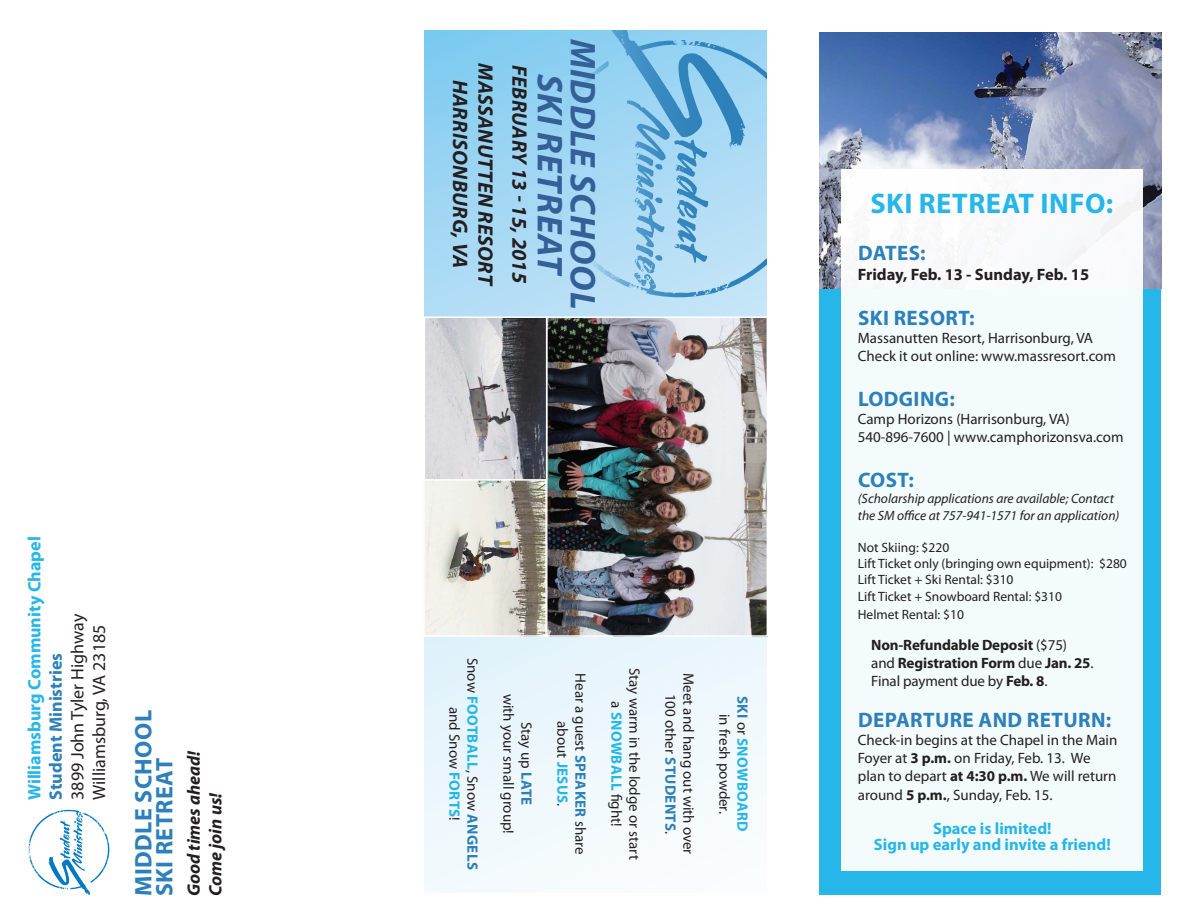
<style>
.page{position:relative;width:1188px;height:918px;background:#fff}
.page>*{position:absolute;margin:0;border:0;box-sizing:border-box;transform-origin:0 0}
.t1{font:italic 700 36px "Myriad Pro";letter-spacing:.02em;color:#346097}
.t2{font:700 28.5px "Myriad Pro";letter-spacing:.02em;color:#26b6ea}
.t3{font:700 24px "Myriad Pro";letter-spacing:.02em;color:#2d80ba}
.t4{font:italic 700 21px/25.2px "Myriad Pro";letter-spacing:.015em;color:#231f20;text-align:center}
.t5{font:700 21px "Myriad Pro";letter-spacing:.02em;color:#2d80ba}
.t6{font:700 18px/21.6px "Myriad Pro";color:#26b6ea}
.t7{font:18px "Myriad Pro";color:#231f20}
.t8{font:italic 700 18px "Myriad Pro";color:#231f20}
.t9{font:700 16.5px "Myriad Pro";color:#26b6ea}
.t10{font:700 16.5px "Myriad Pro";color:#231f20}
.t11{font:15px/18px "Myriad Pro";color:#231f20}
.t12{font:700 15px/18px "Myriad Pro";letter-spacing:-.01em;color:#231f20}
.t13{font:700 15px "Myriad Pro";letter-spacing:.02em;color:#26b6ea}
.t14{font:13.5px "Myriad Pro";color:#231f20}
.t15{font:italic 13.5px/16.2px "Myriad Pro";color:#231f20}
.s1{color:#2d80ba}
.s2{font-weight:700;color:#26b6ea}
.s3{font-weight:700;color:#2d80ba}
.s4{font-weight:400;color:#231f20}
.s5{font-weight:400}
.s6{font-weight:700}
</style>
<div class="page">
<svg style="left:425px;top:31px;width:342px;height:862px"></svg>
<svg style="left:548px;top:31px;width:219px;height:267px;background:#97cdec"></svg>
<div style="left:819px;top:32px;width:342px;height:863px;background:#26b6ea"></div>
<img style="left:819px;top:32px;width:342px;height:257px">
<div style="left:842px;top:169px;width:301px;height:702px;background:#f3fbfd"></div>
<img style="left:549px;top:319px;width:216px;height:315px">
<div style="left:546px;top:316px;width:222px;height:321px;border:2px solid #fff"></div>
<img style="left:426px;top:481px;width:118px;height:153px">
<div style="left:423px;top:477px;width:124px;height:160px;border:2px solid #fff"></div>
<img style="left:427px;top:319px;width:117px;height:159px">
<div style="left:424px;top:316px;width:123px;height:165px;border:2px solid #fff"></div>
<svg style="left:28px;top:810px;width:81px;height:85px"></svg>
<p class="t6" style="left:23px;top:800px;width:265px;rotate:-90deg">Williamsburg Community Chapel<br><span class="s1">Student Ministries</span></p>
<p class="t7" style="left:66px;top:800px;width:188px;rotate:-90deg">3899 John Tyler Highway</p>
<p class="t7" style="left:88px;top:800px;width:177px;rotate:-90deg">Williamsburg, VA 23185</p>
<p class="t3" style="left:128px;top:896px;width:188px;rotate:-90deg">MIDDLE SCHOOL</p>
<p class="t3" style="left:149px;top:896px;width:139px;rotate:-90deg">SKI RETREAT</p>
<p class="t8" style="left:182px;top:896px;width:148px;rotate:-90deg">Good times ahead!</p>
<p class="t8" style="left:204px;top:896px;width:105px;rotate:-90deg">Come join us!</p>
<p class="t4" style="left:499px;top:63px;width:225px;rotate:90deg">MASSANUTTEN RESORT<br>HARRISONBURG, VA</p>
<p class="t4" style="left:533px;top:65px;width:220px;rotate:90deg">FEBRUARY 13 - 15, 2015</p>
<p class="t1" style="left:573px;top:74px;width:204px;rotate:90deg">SKI RETREAT</p>
<p class="t1" style="left:606px;top:39px;width:272px;rotate:90deg">MIDDLE SCHOOL</p>
<p class="t11" style="left:482px;top:658px;width:214px;rotate:90deg">Snow <span class="s2">FOOTBALL</span>, Snow <span class="s3">ANGELS</span></p>
<p class="t11" style="left:464px;top:707px;width:115px;rotate:90deg">and Snow <span class="s2">FORTS</span>!</p>
<p class="t11" style="left:518px;top:694px;width:141px;rotate:90deg">with your small group!</p>
<p class="t11" style="left:536px;top:722px;width:85px;rotate:90deg">Stay up <span class="s3">LATE</span></p>
<p class="t11" style="left:590px;top:673px;width:183px;rotate:90deg">Hear a guest <span class="s3">SPEAKER</span> share</p>
<p class="t11" style="left:572px;top:721px;width:87px;rotate:90deg">about <span class="s2">JESUS</span>.</p>
<p class="t11" style="left:644px;top:668px;width:193px;rotate:90deg">Stay warm in the lodge or start</p>
<p class="t13" style="left:626px;top:701px;width:127px;rotate:90deg"><span class="s4">a</span> SNOWBALL <span class="s4">fight!</span></p>
<p class="t11" style="left:698px;top:673px;width:183px;rotate:90deg">Meet and hang out with over</p>
<p class="t11" style="left:680px;top:694px;width:142px;rotate:90deg">100 other <span class="s3">STUDENTS</span>.</p>
<p class="t13" style="left:752px;top:696px;width:137px;rotate:90deg"><span class="s1">SKI</span> <span class="s4">or</span> SNOWBOARD</p>
<p class="t11" style="left:734px;top:714px;width:101px;rotate:90deg">in fresh powder.</p>
<p class="t2" style="left:870px;top:185px;width:244px">SKI RETREAT INFO:</p>
<p class="t5" style="left:858px;top:240px;width:69px">DATES:</p>
<p class="t10" style="left:858px;top:264px;width:233px">Friday, Feb. 13 - Sunday, Feb. 15</p>
<p class="t5" style="left:858px;top:304px;width:118px">SKI RESORT:</p>
<p class="t11" style="left:858px;top:329px;width:260px">Massanutten Resort, Harrisonburg, VA<br>Check it out online: www.massresort.com</p>
<p class="t5" style="left:858px;top:385px;width:98px">LODGING:</p>
<p class="t11" style="left:858px;top:410px;width:214px">Camp Horizons (Harrisonburg, VA)</p>
<p class="t11" style="left:858px;top:428px;width:267px">540-896-7600 | www.camphorizonsva.com</p>
<p class="t5" style="left:858px;top:466px;width:57px">COST:</p>
<p class="t15" style="left:858px;top:491px;width:263px">(Scholarship applications are available; Contact the SM office at 757-941-1571 for an application)</p>
<p class="t14" style="left:858px;top:539px;width:93px">Not Skiing: $220</p>
<p class="t14" style="left:858px;top:555px;width:271px">Lift Ticket only (bringing own equipment): $280</p>
<p class="t14" style="left:858px;top:572px;width:157px">Lift Ticket + Ski Rental: $310</p>
<p class="t14" style="left:858px;top:588px;width:206px">Lift Ticket + Snowboard Rental: $310</p>
<p class="t14" style="left:858px;top:606px;width:108px">Helmet Rental: $10</p>
<p class="t12" style="left:871px;top:636px;width:224px">Non-Refundable Deposit <span class="s5">($75) and</span> Registration Form <span class="s5">due</span> Jan. 25<span class="s5">.<br>Final payment due by</span> Feb. 8<span class="s5">.</span></p>
<p class="t5" style="left:858px;top:706px;width:255px">DEPARTURE AND RETURN:</p>
<p class="t11" style="left:858px;top:730px;width:261px">Check-in begins at the Chapel in the Main<br>Foyer at <span class="s6">3 p.m.</span> on Friday, Feb. 13. We plan to depart <span class="s6">at 4:30 p.m.</span> We will return</p>
<p class="t11" style="left:858px;top:786px;width:196px">around <span class="s6">5 p.m.</span>, Sunday, Feb. 15.</p>
<p class="t9" style="left:933px;top:817px;width:120px">Space is limited!</p>
<p class="t9" style="left:874px;top:834px;width:238px">Sign up early and invite a friend!</p>
</div>
